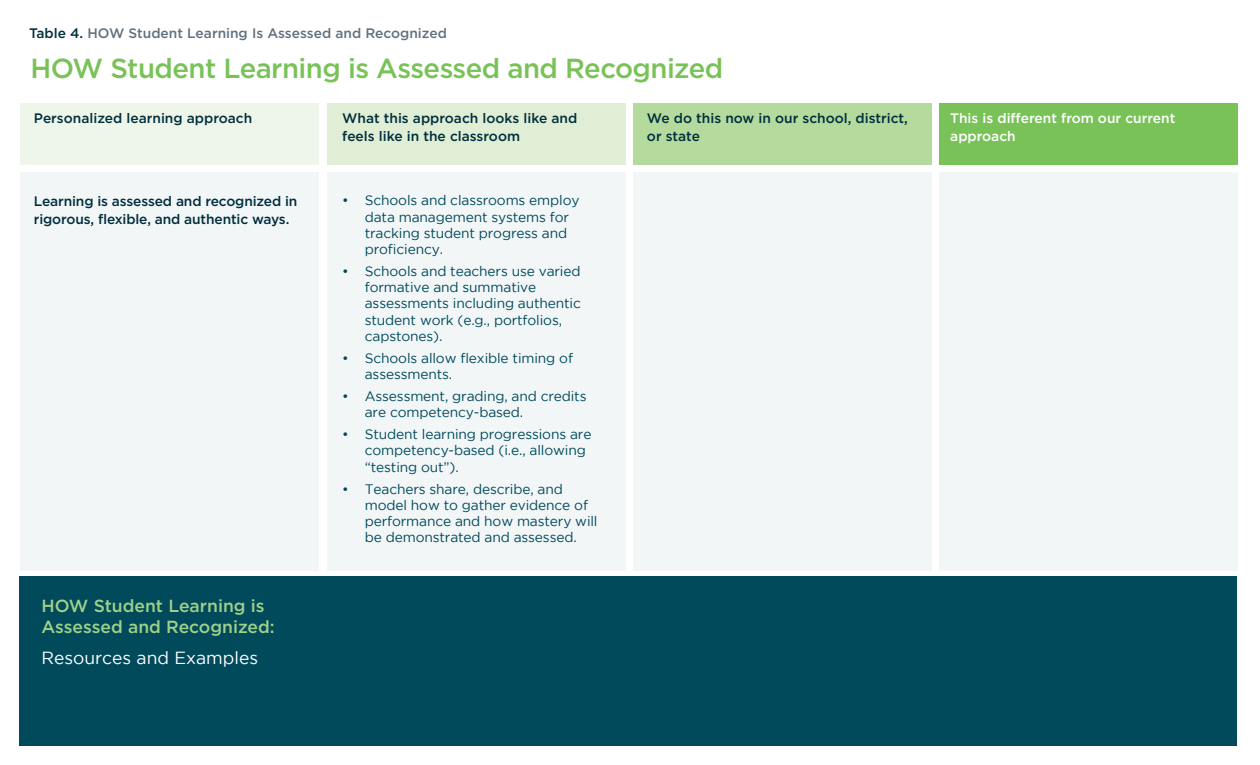
<style>
.page{position:relative;width:1260px;height:765px;background:#fff}
.page>*{position:absolute;margin:0;border:0;box-sizing:border-box;transform-origin:0 0}
.t1{font:500 27.5px "Gotham";letter-spacing:-.02em;color:#78c257}
.t2{font:500 17.5px/20px "Gotham";color:#a0d188}
.t3{font:17.5px "Gotham";color:#fff}
.t4{font:13.75px/16.2px "Gotham";letter-spacing:-.01em;color:#004a5b}
.t5{font:500 13.75px/17.5px "Gotham";color:#002e3d}
.t6{font:500 13.75px "Gotham";color:#60717f}
.t7{font:500 13.75px/17.5px "Gotham";color:#fff}
.s1{color:#002e3d}
</style>
<div class="page">
<div style="left:20px;top:577px;width:1217px;height:169px;background:#004a5b"></div>
<div style="left:21px;top:173px;width:298px;height:398px;background:#f2f6f7"></div>
<div style="left:327px;top:173px;width:298px;height:398px;background:#f2f6f7"></div>
<div style="left:633px;top:173px;width:298px;height:398px;background:#f2f6f7"></div>
<div style="left:940px;top:173px;width:298px;height:398px;background:#f2f6f7"></div>
<div style="left:21px;top:103px;width:298px;height:61px;background:#eef6ea"></div>
<div style="left:327px;top:103px;width:298px;height:61px;background:#dfeed5"></div>
<div style="left:633px;top:103px;width:298px;height:61px;background:#b4da9e"></div>
<div style="left:940px;top:103px;width:298px;height:61px;background:#79c258"></div>
<p class="t6" style="left:29px;top:25px;width:419px"><span class="s1">Table 4.</span> HOW Student Learning Is Assessed and Recognized</p>
<h1 class="t1" style="left:30px;top:51px;width:694px">HOW Student Learning is Assessed and Recognized</h1>
<p class="t5" style="left:34px;top:109px;width:220px">Personalized learning approach</p>
<p class="t5" style="left:342px;top:109px;width:236px">What this approach looks like and feels like in the classroom</p>
<p class="t5" style="left:647px;top:109px;width:262px">We do this now in our school, district, or state</p>
<p class="t7" style="left:950px;top:109px;width:227px">This is different from our current approach</p>
<p class="t5" style="left:34px;top:193px;width:265px">Learning is assessed and recognized in rigorous, flexible, and authentic ways.</p>
<p class="t4" style="left:365px;top:192px;width:216px;text-indent:-22px">• Schools and classrooms employ data management systems for tracking student progress and proficiency.</p>
<p class="t4" style="left:365px;top:263px;width:218px;text-indent:-22px">• Schools and teachers use varied formative and summative assessments including authentic student work (e.g., portfolios, capstones).</p>
<p class="t4" style="left:365px;top:350px;width:210px;text-indent:-22px">• Schools allow flexible timing of assessments.</p>
<p class="t4" style="left:365px;top:388px;width:223px;text-indent:-22px">• Assessment, grading, and credits are competency-based.</p>
<p class="t4" style="left:365px;top:426px;width:228px;text-indent:-22px">• Student learning progressions are competency-based (i.e., allowing “testing out”).</p>
<p class="t4" style="left:365px;top:480px;width:234px;text-indent:-22px">• Teachers share, describe, and model how to gather evidence of performance and how mastery will be demonstrated and assessed.</p>
<p class="t2" style="left:41px;top:596px;width:235px">HOW Student Learning is<br>Assessed and Recognized:</p>
<p class="t3" style="left:41px;top:648px;width:218px">Resources and Examples</p>
</div>
